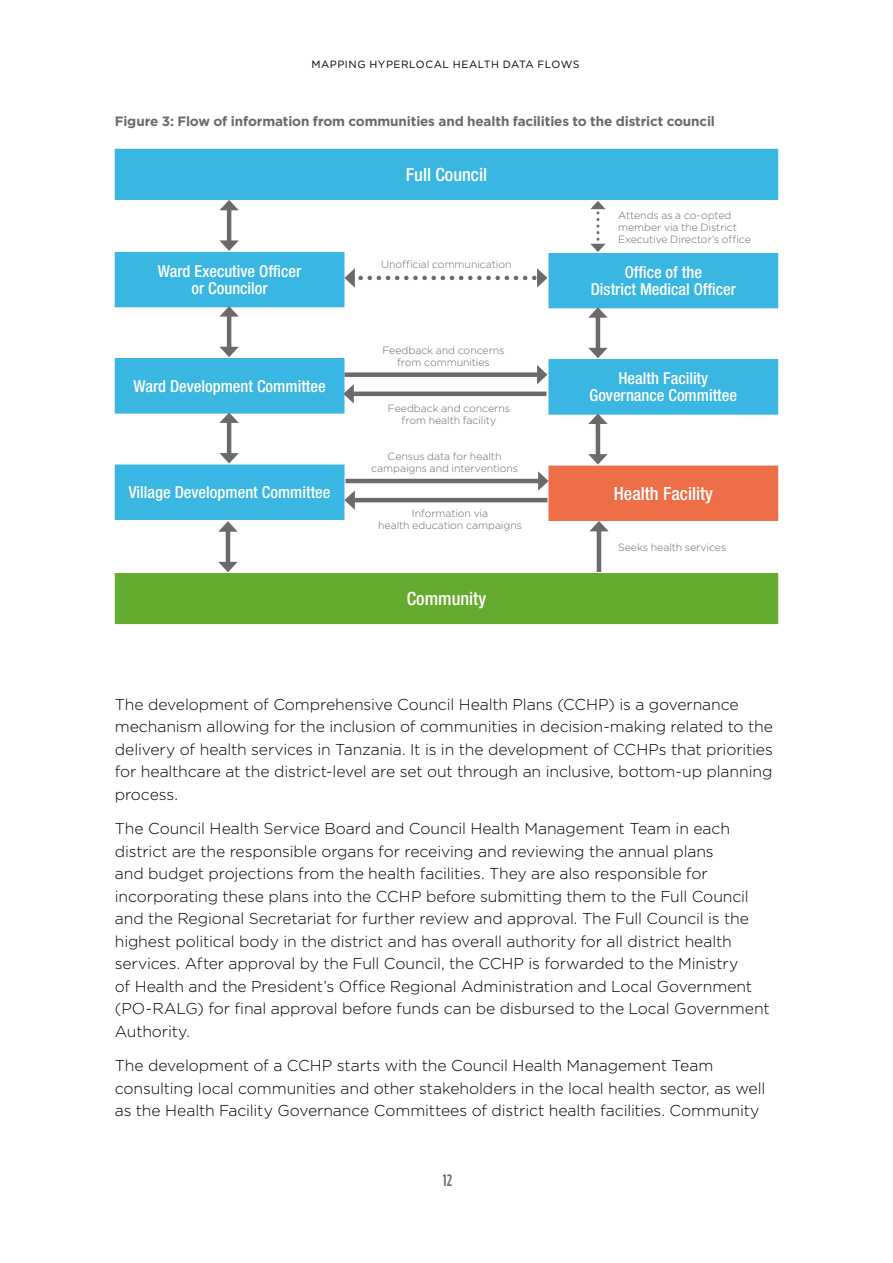
<style>
.page{position:relative;width:893px;height:1263px;background:#fff}
.page>*{position:absolute;margin:0;border:0;box-sizing:border-box;transform-origin:0 0}
.t1{font:500 condensed 18.15px "Helvetica Neue LT Std";color:#fff}
.t2{font:500 condensed 16.5px/17px "Helvetica Neue LT Std";color:#fff;text-align:center}
.t3{font:500 condensed 16.5px "Gotham HTF";color:#6b696a}
.t4{font:300 15.75px/22.5px "Gotham HTF";letter-spacing:-.005em;color:#000}
.t5{font:700 13.5px "Gotham HTF";letter-spacing:-.01em;color:#6b696a}
.t6{font:300 10.5px/12px "Gotham HTF";letter-spacing:-.005em;color:#6b696a;text-align:center}
.t7{font:10.5px "Gotham HTF";letter-spacing:.05em;color:#000}
</style>
<div class="page">
<div style="left:115px;top:149px;width:663px;height:50px;background:#39b6e1"></div>
<div style="left:115px;top:149px;width:663px;height:51px;border:1px solid #39b6e1"></div>
<div style="left:115px;top:252px;width:229px;height:55px;background:#39b6e1"></div>
<div style="left:115px;top:359px;width:229px;height:54px;background:#39b6e1"></div>
<div style="left:115px;top:358px;width:229px;height:56px;border:1px solid #39b6e1"></div>
<div style="left:115px;top:465px;width:229px;height:54px;background:#39b6e1"></div>
<div style="left:115px;top:465px;width:229px;height:55px;border:1px solid #39b6e1"></div>
<div style="left:549px;top:253px;width:229px;height:55px;background:#39b6e1"></div>
<div style="left:549px;top:360px;width:229px;height:54px;background:#39b6e1"></div>
<div style="left:549px;top:359px;width:229px;height:56px;border:1px solid #39b6e1"></div>
<div style="left:549px;top:466px;width:229px;height:54px;background:#ed6e47"></div>
<div style="left:549px;top:466px;width:229px;height:55px;border:1px solid #ed6e47"></div>
<div style="left:115px;top:573px;width:663px;height:51px;background:#64ab30"></div>
<hr style="left:227px;top:207px;width:4px;height:37px;background:#6b696a">
<svg style="left:219px;top:240px;width:20px;height:11px"></svg>
<svg style="left:220px;top:200px;width:19px;height:10px"></svg>
<hr style="left:227px;top:313px;width:4px;height:37px;background:#6b696a">
<svg style="left:219px;top:347px;width:20px;height:10px"></svg>
<svg style="left:219px;top:306px;width:20px;height:11px"></svg>
<hr style="left:227px;top:420px;width:4px;height:36px;background:#6b696a">
<svg style="left:219px;top:453px;width:20px;height:10px"></svg>
<svg style="left:219px;top:412px;width:20px;height:11px"></svg>
<svg style="left:590px;top:201px;width:16px;height:51px"></svg>
<hr style="left:596px;top:314px;width:4px;height:37px;background:#6b696a">
<svg style="left:588px;top:348px;width:20px;height:10px"></svg>
<svg style="left:588px;top:307px;width:20px;height:11px"></svg>
<hr style="left:596px;top:421px;width:4px;height:36px;background:#6b696a">
<svg style="left:588px;top:454px;width:20px;height:11px"></svg>
<svg style="left:588px;top:414px;width:20px;height:10px"></svg>
<svg style="left:344px;top:268px;width:11px;height:20px"></svg>
<svg style="left:361px;top:268px;width:186px;height:20px"></svg>
<hr style="left:345px;top:479px;width:196px;height:4px;background:#6b696a">
<svg style="left:538px;top:471px;width:11px;height:20px"></svg>
<hr style="left:597px;top:528px;width:4px;height:44px;background:#6b696a">
<svg style="left:589px;top:521px;width:19px;height:10px"></svg>
<hr style="left:352px;top:498px;width:195px;height:4px;background:#6b696a">
<svg style="left:344px;top:490px;width:11px;height:20px"></svg>
<div style="left:344px;top:372px;width:196px;height:5px;background:#6b696a"></div>
<svg style="left:537px;top:365px;width:10px;height:19px"></svg>
<hr style="left:350px;top:392px;width:196px;height:4px;background:#6b696a">
<svg style="left:343px;top:384px;width:11px;height:19px"></svg>
<hr style="left:226px;top:528px;width:4px;height:37px;background:#6b696a">
<svg style="left:218px;top:562px;width:20px;height:10px"></svg>
<svg style="left:218px;top:521px;width:20px;height:11px"></svg>
<p class="t7" style="left:311px;top:59px;width:269px">MAPPING HYPERLOCAL HEALTH DATA FLOWS</p>
<p class="t5" style="left:115px;top:114px;width:602px">Figure 3: Flow of information from communities and health facilities to the district council</p>
<p class="t2" style="left:158px;top:262px;width:145px">Ward Executive Officer or Councilor</p>
<p class="t2" style="left:133px;top:377px;width:194px">Ward Development Committee</p>
<p class="t2" style="left:129px;top:484px;width:203px">Village Development Committee</p>
<p class="t1" style="left:406px;top:164px;width:83px">Full Council</p>
<p class="t6" style="left:381px;top:258px;width:132px">Unofficial communication</p>
<p class="t6" style="left:382px;top:344px;width:124px">Feedback and concerns from communities</p>
<p class="t6" style="left:388px;top:402px;width:124px">Feedback and concerns from health facility</p>
<p class="t6" style="left:371px;top:450px;width:148px">Census data for health campaigns and interventions</p>
<p class="t6" style="left:378px;top:507px;width:145px">Information via<br>health education campaigns</p>
<p class="t1" style="left:407px;top:588px;width:81px">Community</p>
<p class="t6" style="left:618px;top:209px;width:134px;text-align:left">Attends as a co-opted member via the District<br>Executive Director’s office</p>
<p class="t2" style="left:591px;top:263px;width:147px">Office of the<br>District Medical Officer</p>
<p class="t2" style="left:590px;top:370px;width:149px">Health Facility<br>Governance Committee</p>
<p class="t1" style="left:614px;top:482px;width:101px">Health Facility</p>
<p class="t6" style="left:618px;top:541px;width:110px">Seeks health services</p>
<p class="t4" style="left:115px;top:693px;width:660px">The development of Comprehensive Council Health Plans (CCHP) is a governance mechanism allowing for the inclusion of communities in decision-making related to the delivery of health services in Tanzania. It is in the development of CCHPs that priorities for healthcare at the district-level are set out through an inclusive, bottom-up planning process.</p>
<p class="t4" style="left:115px;top:817px;width:656px">The Council Health Service Board and Council Health Management Team in each district are the responsible organs for receiving and reviewing the annual plans<br>and budget projections from the health facilities. They are also responsible for incorporating these plans into the CCHP before submitting them to the Full Council and the Regional Secretariat for further review and approval. The Full Council is the highest political body in the district and has overall authority for all district health services. After approval by the Full Council, the CCHP is forwarded to the Ministry<br>of Health and the President’s Office Regional Administration and Local Government (PO-RALG) for final approval before funds can be disbursed to the Local Government Authority.</p>
<p class="t4" style="left:115px;top:1054px;width:652px">The development of a CCHP starts with the Council Health Management Team consulting local communities and other stakeholders in the local health sector, as well as the Health Facility Governance Committees of district health facilities. Community</p>
<p class="t3" style="left:443px;top:1171px;width:11px">12</p>
</div>
